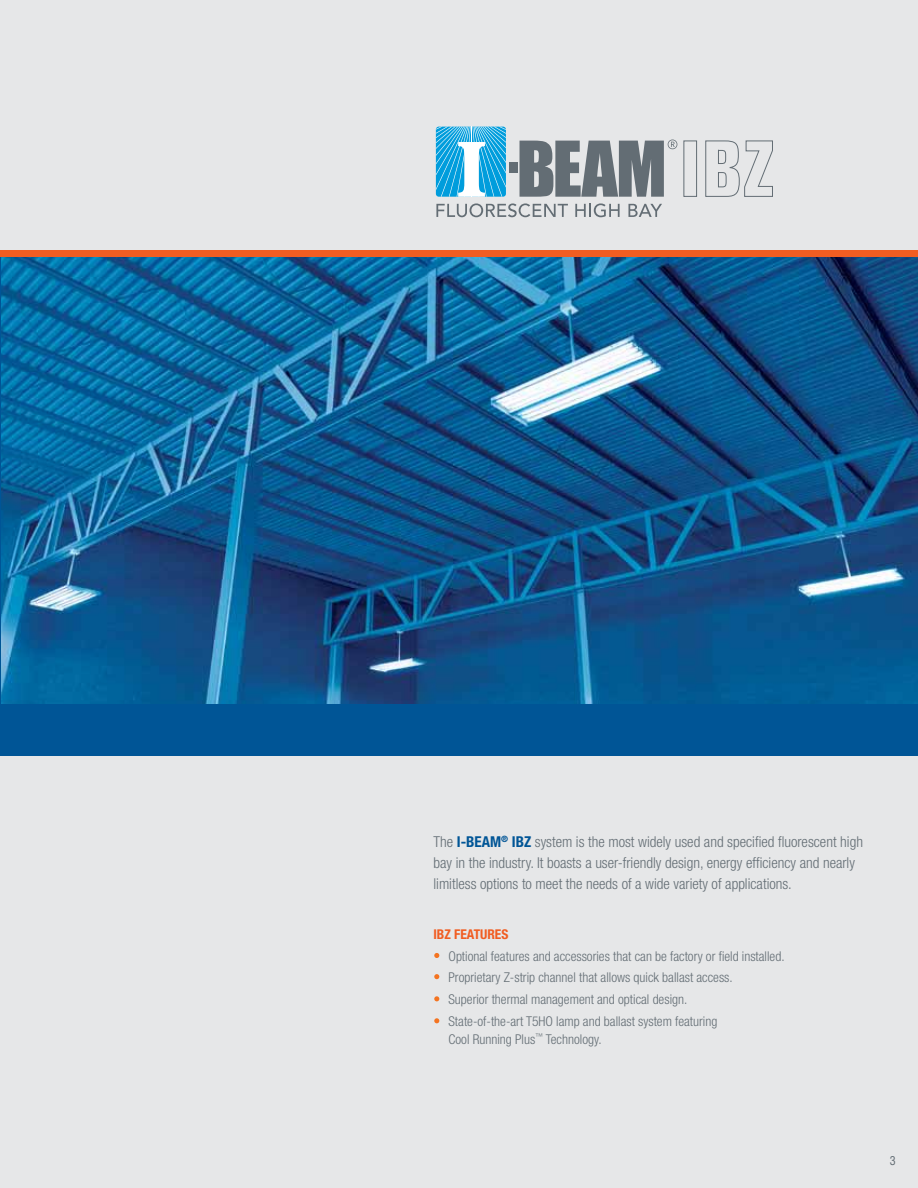
<style>
.page{position:relative;width:918px;height:1188px;background:#e6e7e8}
.page>*{position:absolute;margin:0;border:0;box-sizing:border-box;transform-origin:0 0}
.t1{font:300 condensed 15px/21px "Helvetica Neue";color:#636d74}
.t2{font:300 condensed 13.5px/21.8px "Helvetica Neue";color:#636d74}
.t3{font:700 condensed 13.5px "Helvetica Neue";color:#f15d22}
.t4{font:condensed 12px "Helvetica";color:#636d74}
.s1{font-weight:700;color:#005596}
</style>
<div class="page">
<svg style="left:434px;top:953px;width:5px;height:5px"></svg>
<svg style="left:434px;top:974px;width:5px;height:5px"></svg>
<svg style="left:434px;top:996px;width:5px;height:5px"></svg>
<svg style="left:434px;top:1018px;width:5px;height:5px"></svg>
<img style="left:1px;top:257px;width:917px;height:447px">
<hr style="left:0;top:250px;width:1px;height:506px;background:#005596">
<div style="left:0;top:704px;width:918px;height:52px;background:#005596"></div>
<svg style="left:436px;top:127px;width:70px;height:70px;background:#50bbe6"></svg>
<svg style="left:436px;top:203px;width:132px;height:14px"></svg>
<svg style="left:575px;top:203px;width:45px;height:14px"></svg>
<svg style="left:628px;top:204px;width:34px;height:13px"></svg>
<div style="left:509px;top:163px;width:8px;height:10px;background:#636d74"></div>
<svg style="left:520px;top:140px;width:157px;height:57px"></svg>
<svg style="left:683px;top:140px;width:90px;height:57px"></svg>
<div style="left:0;top:250px;width:918px;height:7px;background:#f15d22"></div>
<p class="t1" style="left:434px;top:832px;width:431px">The <span class="s1">I-BEAM</span><sup>®</sup> <span class="s1">IBZ</span> system is the most widely used and specified fluorescent high bay in the industry. It boasts a user-friendly design, energy efficiency and nearly limitless options to meet the needs of a wide variety of applications.</p>
<p class="t3" style="left:434px;top:926px;width:76px">IBZ FEATURES</p>
<p class="t2" style="left:448px;top:945px;width:338px">Optional features and accessories that can be factory or field installed.<br>Proprietary Z-strip channel that allows quick ballast access.<br>Superior thermal management and optical design.<br>State-of-the-art T5HO lamp and ballast system featuring</p>
<p class="t2" style="left:448px;top:1028px;width:155px">Cool Running Plus<sup>™</sup> Technology.</p>
<p class="t4" style="left:890px;top:1154px;width:7px">3</p>
</div>
